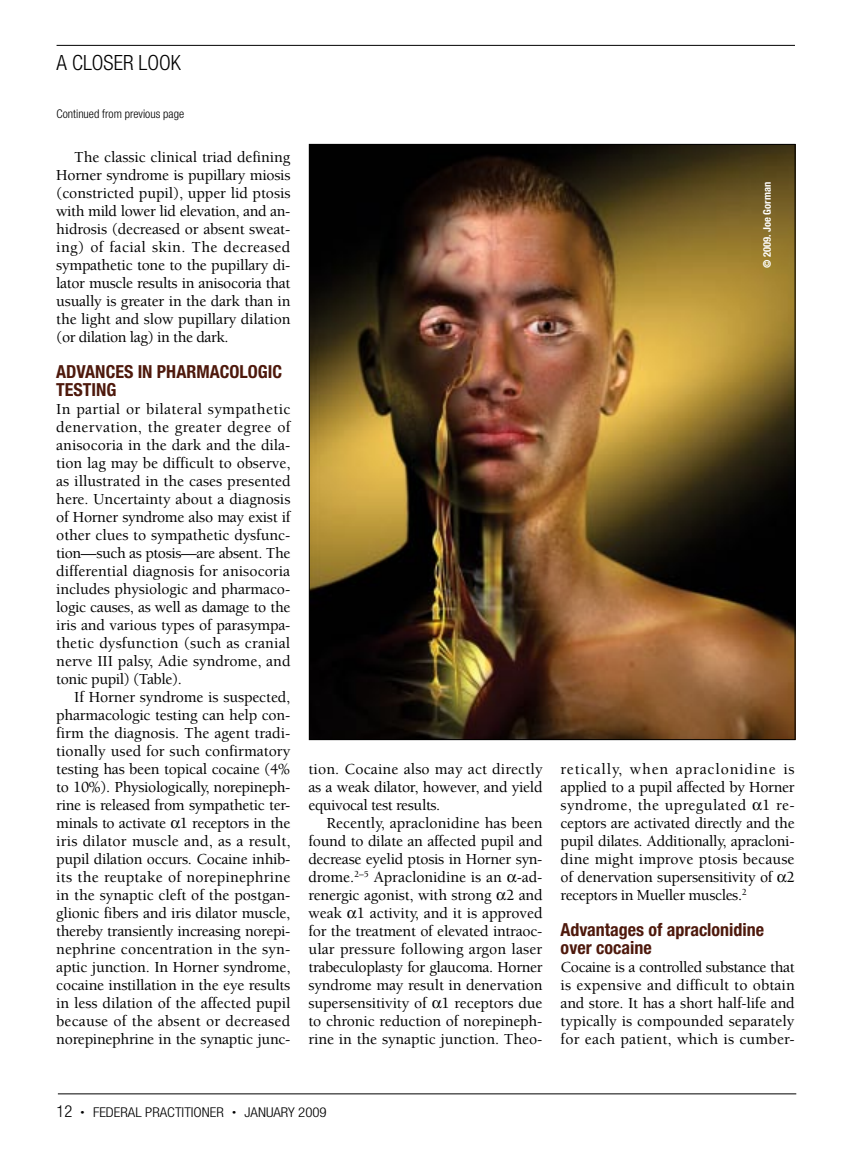
<style>
.page{position:relative;width:851px;height:1161px;background:#fff}
.page>*{position:absolute;margin:0;border:0;box-sizing:border-box;transform-origin:0 0}
.t1{font:300 condensed 21px "Helvetica Neue";color:#000}
.t2{font:700 condensed 18px/18px "Helvetica Neue";color:#4e190c}
.t3{font:500 15.75px/18px "Berkeley";letter-spacing:-.01em;color:#000;text-align:justify}
.t4{font:300 condensed 13.5px "Helvetica Neue";color:#000;scale:1.1 1}
.t5{font:300 condensed 12px "Helvetica Neue";color:#000}
.t6{font:700 condensed 10.5px "Helvetica Neue";color:#fff}
.s1{font-size:16.5px}
.s2{font-size:7.5px}
</style>
<div class="page">
<hr style="left:57px;top:45px;width:738px;height:1px;background:#000">
<hr style="left:58px;top:1094px;width:738px;height:1px;background:#000">
<img style="left:311px;top:146px;width:482px;height:592px">
<h1 class="t1" style="left:57px;top:50px;width:126px">A CLOSER LOOK</h1>
<p class="t5" style="left:57px;top:107px;width:129px">Continued from previous page</p>
<p class="t3" style="left:56px;top:148px;width:236px;text-indent:18px">The classic clinical triad defining Horner syndrome is pupillary miosis (constricted pupil), upper lid ptosis with mild lower lid elevation, and an&shy;hidrosis (decreased or absent sweat&shy;ing) of facial skin. The decreased sympathetic tone to the pupillary di&shy;lator muscle results in anisocoria that usually is greater in the dark than in the light and slow pupillary dilation (or dilation lag) in the dark.</p>
<p class="t2" style="left:56px;top:362px;width:226px">Advances in Pharmacologic<br>Testing</p>
<p class="t3" style="left:56px;top:400px;width:236px">In partial or bilateral sympathetic denervation, the greater degree of anisocoria in the dark and the dila&shy;tion lag may be difficult to observe, as illustrated in the cases presented here. Uncertainty about a diagnosis of Horner syndrome also may exist if other clues to sympathetic dysfunc&shy;tion—such as ptosis—are absent. The differential diagnosis for anisocoria includes physiologic and pharmaco&shy;logic causes, as well as damage to the iris and various types of parasympa&shy;thetic dysfunction (such as cranial nerve III palsy, Adie syndrome, and tonic pupil) (Table).</p>
<p class="t3" style="left:56px;top:688px;width:236px;text-indent:18px">If Horner syndrome is suspected, pharmacologic testing can help con&shy;firm the diagnosis. The agent tradi&shy;tionally used for such confirmatory testing has been topical cocaine (4% to 10%). Physiologically, norepineph&shy;rine is released from sympathetic ter&shy;minals to activate 1 receptors in the iris dilator muscle and, as a result, pupil dilation occurs. Cocaine inhib&shy;its the reuptake of norepinephrine in the synaptic cleft of the postgan&shy;glionic fibers and iris dilator muscle, thereby transiently increasing norepi&shy;nephrine concentration in the syn&shy;aptic junction. In Horner syndrome, cocaine instillation in the eye results in less dilation of the affected pupil because of the absent or decreased norepinephrine in the synaptic junc-</p>
<p class="t3" style="left:308px;top:760px;width:236px">tion. Cocaine also may act directly as a weak dilator, however, and yield equivocal test results.</p>
<p class="t3" style="left:308px;top:814px;width:236px;text-indent:18px">Recently, apraclonidine has been found to dilate an affected pupil and decrease eyelid ptosis in Horner syn&shy;drome.<sup>2–5</sup> Apraclonidine is an -ad&shy;renergic agonist, with strong 2 and weak 1 activity, and it is approved for the treatment of elevated intraoc&shy;ular pressure following argon laser trabeculoplasty for glaucoma. Horner syndrome may result in denervation supersensitivity of 1 receptors due to chronic reduction of norepineph&shy;rine in the synaptic junction. Theo-</p>
<p class="t6" style="left:760px;top:268px;width:87px;rotate:-90deg">© 2009. Joe Gorman</p>
<p class="t3" style="left:560px;top:760px;width:236px">retically, when apraclonidine is applied to a pupil affected by Horner syndrome, the upregulated 1 re&shy;ceptors are activated directly and the pupil dilates. Additionally, apracloni&shy;dine might improve ptosis because of denervation supersensitivity of 2 receptors in Mueller muscles.<sup>2</sup></p>
<p class="t2" style="left:560px;top:920px;width:205px">Advantages of apraclonidine over cocaine</p>
<p class="t3" style="left:560px;top:958px;width:236px">Cocaine is a controlled substance that is expensive and difficult to obtain and store. It has a short half-life and typically is compounded separately for each patient, which is cumber-</p>
<p class="t4" style="left:57px;top:1104px;width:247px"><span class="s1">12</span> <span class="s2">•</span> FEDERAL PRACTITIONER <span class="s2">•</span> JANUARY 2009</p>
</div>
